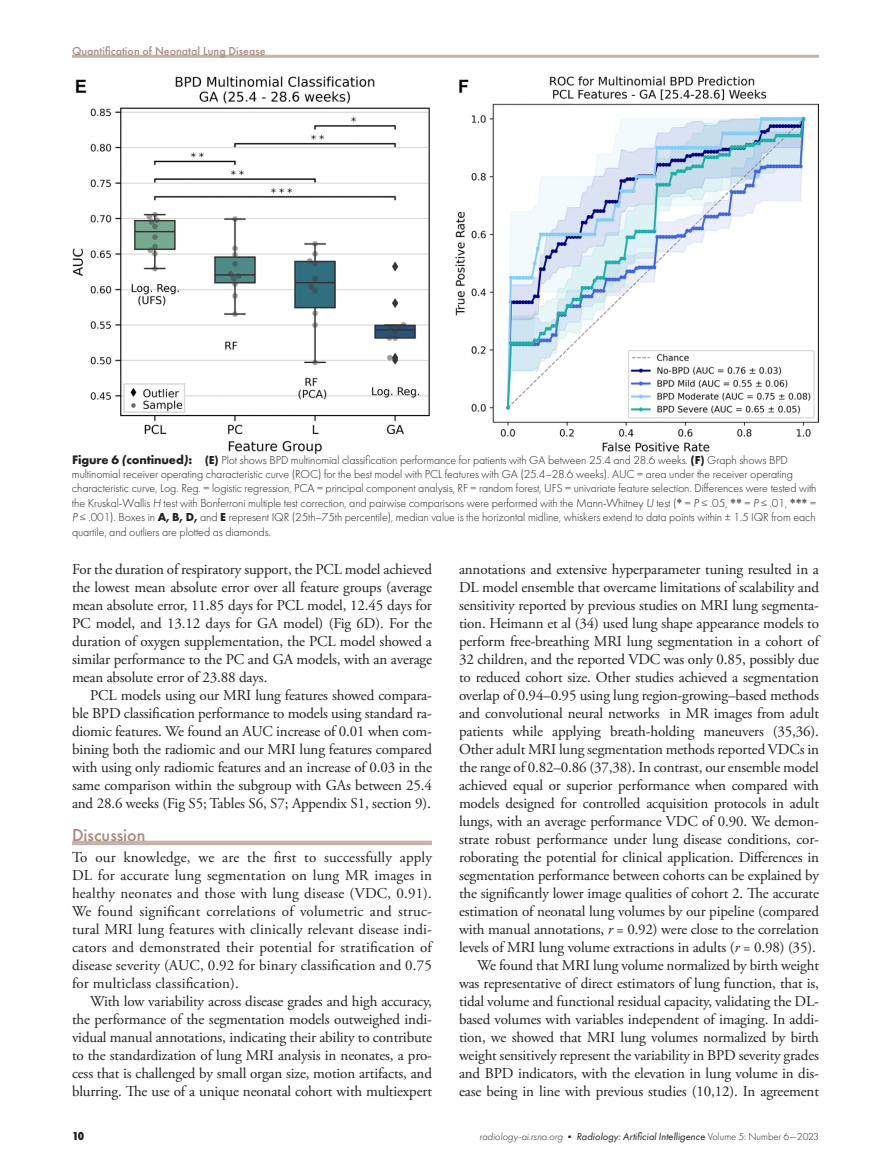
<style>
.page{position:relative;width:891px;height:1175px;background:#fff}
.page>*{position:absolute;margin:0;border:0;box-sizing:border-box;transform-origin:0 0}
.t1{font:500 18px "Futura PT";color:#a68b7d}
.t2{font:15px/18px "Adobe Garamond Pro";letter-spacing:-.01em;color:#231f20;text-align:justify}
.t3{font:300 12px/14.4px "Futura PT";letter-spacing:-.01em;color:#231f20}
.t4{font:500 12px "Futura PT";color:#a68b7d}
.t5{font:800 12px "Futura PT Cond";color:#231f20}
.t6{font:italic 10.5px "Futura PT";color:#231f20}
.s1{font-weight:700;font-size:12.75px}
.s2{font-weight:700;font-style:italic;font-size:12.75px}
.s3{font-weight:700}
.s4{font-style:italic}
.s5{font-family:"Times New Roman";font-weight:400}
.s6{font-weight:300}
.s7{font-weight:300;font-style:normal}
</style>
<div class="page">
<hr style="left:72px;top:55px;width:747px;height:3px;background:#c5b2a8">
<img style="left:72px;top:76px;width:747px;height:377px">
<div style="left:72px;top:840px;width:360px;height:5px;background:#c5b2a8"></div>
<p class="t4" style="left:72px;top:43px;width:195px">Quantification of Neonatal Lung Disease</p>
<p class="t3" style="left:72px;top:452px;width:746px"><span class="s1">Figure 6</span> <span class="s2">(</span><span class="s1">continued</span><span class="s2">)</span><span class="s1">:</span> <span class="s3">(E)</span> Plot shows BPD multinomial classification performance for patients with GA between 25.4 and 28.6 weeks. <span class="s3">(F)</span> Graph shows BPD multinomial receiver operating characteristic curve (ROC) for the best model with PCL features with GA (25.4–28.6 weeks). AUC = area under the receiver operating characteristic curve, Log. Reg. = logistic regression, PCA = principal component analysis, RF = random forest, UFS = univariate feature selection. Differences were tested with the Kruskal-Wallis <span class="s4">H</span> test with Bonferroni multiple test correction, and pairwise comparisons were performed with the Mann-Whitney <span class="s4">U</span> test (<span class="s5">*</span> = <span class="s4">P</span> ≤ .05, <span class="s5">**</span> = <span class="s4">P</span> ≤ .01, <span class="s5">***</span> = <span class="s4">P</span> ≤ .001). Boxes in <span class="s3">A, B, D,</span> and <span class="s3">E</span> represent IQR (25th–75th percentile), median value is the horizontal midline, whiskers extend to data points within ± 1.5 IQR from each quartile, and outliers are plotted as diamonds.</p>
<p class="t2" style="left:72px;top:560px;width:362px">For the duration of respiratory support, the PCL model achieved the lowest mean absolute error over all feature groups (average mean absolute error, 11.85 days for PCL model, 12.45 days for PC model, and 13.12 days for GA model) (Fig 6D). For the duration of oxygen supplementation, the PCL model showed a similar performance to the PC and GA models, with an average mean absolute error of 23.88 days.</p>
<p class="t2" style="left:72px;top:686px;width:362px;text-indent:18px">PCL models using our MRI lung features showed compara&shy;ble BPD classification performance to models using standard ra&shy;diomic features. We found an AUC increase of 0.01 when com&shy;bining both the radiomic and our MRI lung features compared with using only radiomic features and an increase of 0.03 in the same comparison within the subgroup with GAs between 25.4 and 28.6 weeks (Fig S5; Tables S6, S7; Appendix S1, section 9).</p>
<p class="t1" style="left:72px;top:824px;width:75px">Discussion</p>
<p class="t2" style="left:72px;top:848px;width:362px">To our knowledge, we are the first to successfully apply DL for accurate lung segmentation on lung MR images in healthy neonates and those with lung disease (VDC, 0.91).<br>We found significant correlations of volumetric and struc&shy;tural MRI lung features with clinically relevant disease indi&shy;cators and demonstrated their potential for stratification of disease severity (AUC, 0.92 for binary classification and 0.75 for multiclass classification).</p>
<p class="t2" style="left:72px;top:992px;width:362px;text-indent:18px">With low variability across disease grades and high accuracy, the performance of the segmentation models outweighed indi&shy;vidual manual annotations, indicating their ability to contribute to the standardization of lung MRI analysis in neonates, a pro&shy;cess that is challenged by small organ size, motion artifacts, and blurring. The use of a unique neonatal cohort with multiexpert</p>
<p class="t2" style="left:459px;top:560px;width:362px;text-align:right">annotations and extensive hyperparameter tuning resulted in a DL model ensemble that overcame limitations of scalability and sensitivity reported by previous studies on MRI lung segmenta&shy;tion. Heimann et al (34) used lung shape appearance models to perform free-breathing MRI lung segmentation in a cohort of 32 children, and the reported VDC was only 0.85, possibly due to reduced cohort size. Other studies achieved a segmentation overlap of 0.94–0.95 using lung region-growing–based methods and convolutional neural networks in MR images from adult patients while applying breath-holding maneuvers (35,36).<br>Other adult MRI lung segmentation methods reported VDCs in the range of 0.82–0.86 (37,38). In contrast, our ensemble model achieved equal or superior performance when compared with models designed for controlled acquisition protocols in adult lungs, with an average performance VDC of 0.90. We demon&shy;strate robust performance under lung disease conditions, cor&shy;roborating the potential for clinical application. Differences in segmentation performance between cohorts can be explained by the significantly lower image qualities of cohort 2. The accurate estimation of neonatal lung volumes by our pipeline (compared with manual annotations, <span class="s4">r</span> = 0.92) were close to the correlation levels of MRI lung volume extractions in adults (<span class="s4">r</span> = 0.98) (35).<br>We found that MRI lung volume normalized by birth weight was representative of direct estimators of lung function, that is, tidal volume and functional residual capacity, validating the DL&shy;based volumes with variables independent of imaging. In addi&shy;tion, we showed that MRI lung volumes normalized by birth weight sensitively represent the variability in BPD severity grades and BPD indicators, with the elevation in lung volume in dis&shy;ease being in line with previous studies (10,12). In agreement</p>
<p class="t5" style="left:72px;top:1128px;width:14px">10</p>
<p class="t6" style="left:480px;top:1130px;width:341px"><span class="s6">radiology-ai.rsna.org</span> <sup>■</sup> Radiology: Artificial Intelligence <span class="s7">Volume 5: Number 6—2023</span></p>
</div>
